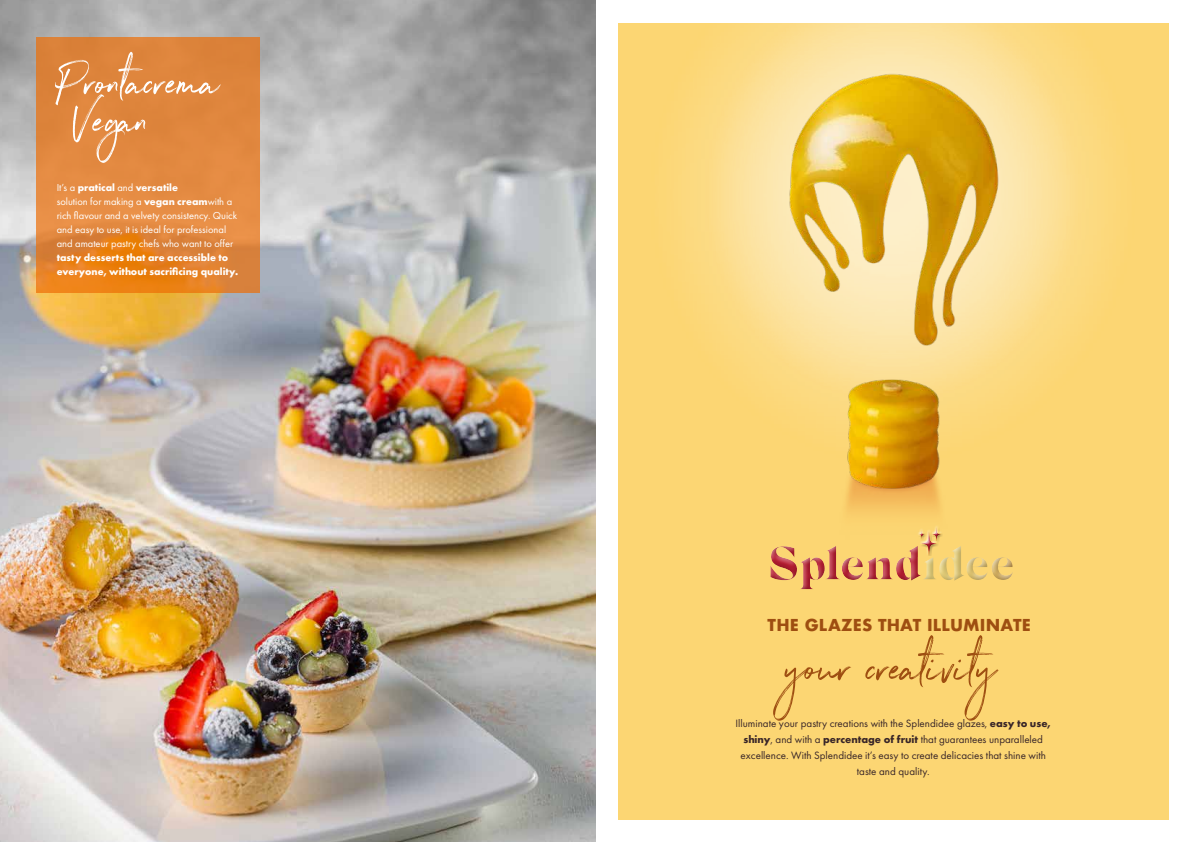
<style>
.page{position:relative;width:1191px;height:842px;background:#fff}
.page>*{position:absolute;margin:0;border:0;box-sizing:border-box;transform-origin:0 0}
.t1{font:53.2px "Northwell";color:#9e4e11}
.t2{font:50px/38px "Northwell";color:#fff}
.t3{font:700 16px "Futura";letter-spacing:.01em;color:#9e4e11}
.t4{font:11px/16px "Futura PT";color:#382528;text-align:center}
.t5{font:10.5px/14px "Futura PT";color:#fff}
.t6{font:700 10.5px/14px "Futura PT";color:#fff}
.s1{font-weight:700}
</style>
<div class="page">
<div style="left:618px;top:23px;width:550px;height:796px;background:#fcd673"></div>
<img style="left:682px;top:86px;width:422px;height:504px">
<svg style="left:705px;top:23px;width:375px;height:380px"></svg>
<img style="left:0;top:0;width:595px;height:842px">
<div style="left:919px;top:543px;width:96px;height:38px;background:#fcd673"></div>
<svg style="left:770px;top:528px;width:242px;height:61px"></svg>
<div style="left:917px;top:525px;width:25px;height:31px;background:#fbd471"></div>
<svg style="left:917px;top:526px;width:26px;height:30px"></svg>
<svg style="left:36px;top:37px;width:223px;height:255px;background:#e18639"></svg>
<h2 class="t2" style="left:71px;top:57px;width:150px;text-indent:-16px">Prontacrema<br>Vegan</h2>
<p class="t5" style="left:57px;top:181px;width:182px">It’s a <span class="s1">pratical</span> and <span class="s1">versatile<br></span>solution for making a <span class="s1">vegan cream</span>with a rich flavour and a velvety consistency. Quick and easy to use, it is ideal for professional and amateur pastry chefs who want to offer</p>
<p class="t6" style="left:57px;top:251px;width:183px">tasty desserts that are accessible to everyone, without sacrificing quality.</p>
<h3 class="t3" style="left:767px;top:613px;width:265px">THE GLAZES THAT ILLUMINATE</h3>
<h1 class="t1" style="left:786px;top:629px;width:212px">your creativity</h1>
<p class="t4" style="left:735px;top:715px;width:317px">Illuminate your pastry creations with the Splendidee glazes, <span class="s1">easy to use, shiny</span>, and with a <span class="s1">percentage of fruit</span> that guarantees unparalleled excellence. With Splendidee it’s easy to create delicacies that shine with taste and quality.</p>
</div>
